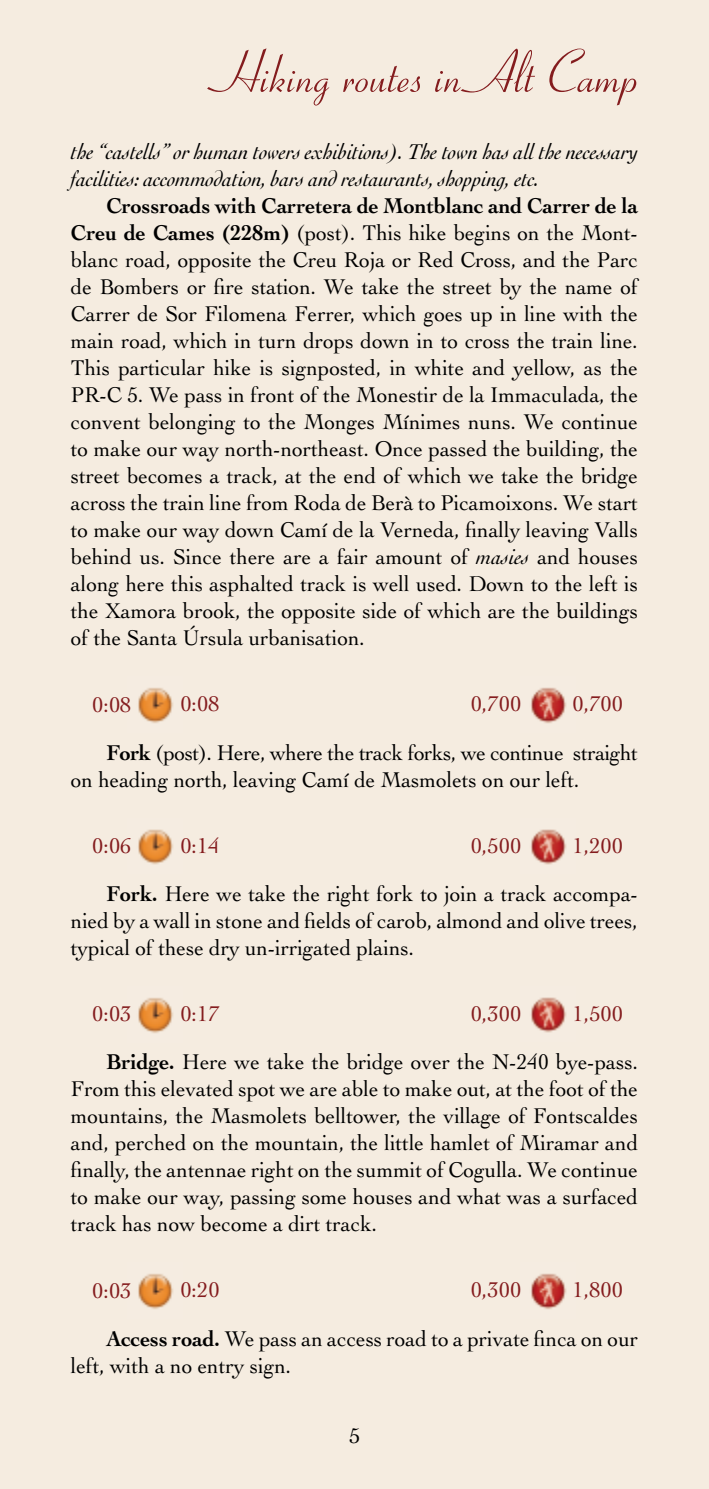
<style>
.page{position:relative;width:709px;height:1489px;background:#fff}
.page>*{position:absolute;margin:0;border:0;box-sizing:border-box;transform-origin:0 0}
.t1{font:60px "Coronet";color:#841c1e}
.t2{font:22.5px/27px "Cochin";color:#000;scale:.95 1}
.t3{font:italic 22.5px/27px "Cochin";letter-spacing:-.01em;color:#000;scale:.95 1}
.t4{font:22.5px/48.2px "Cochin";letter-spacing:-.02em;color:#000;scale:.95 1}
.t5{font:22.5px "Cochin";color:#841c1e}
.s1{font-weight:700}
.s2{font-style:italic}
.s3{color:#841c1e}
</style>
<div class="page">
<div style="left:0;top:0;width:709px;height:1488px;background:#f5ece0"></div>
<img style="left:520px;top:676px;width:55px;height:56px">
<img style="left:127px;top:677px;width:56px;height:55px">
<img style="left:520px;top:818px;width:55px;height:55px">
<img style="left:127px;top:818px;width:56px;height:55px">
<img style="left:520px;top:986px;width:55px;height:55px">
<img style="left:127px;top:986px;width:56px;height:56px">
<img style="left:520px;top:1262px;width:55px;height:55px">
<img style="left:127px;top:1262px;width:56px;height:56px">
<svg style="left:349px;top:1427px;width:10px;height:15px"></svg>
<h1 class="t1" style="left:217px;top:36px;width:423px">Hiking routes in Alt Camp</h1>
<p class="t3" style="left:71px;top:138px;width:598px">the “castells” or human towers exhibitions). The town has all the necessary facilities: accommodation, bars and restaurants, shopping, etc.</p>
<p class="t2" style="left:71px;top:192px;width:598px;text-align:justify;text-indent:35px"><span class="s1">Crossroads with Carretera de Montblanc and Carrer de la Creu de Cames (228m)</span> (post). This hike begins on the Mont&shy;blanc road, opposite the Creu Roja or Red Cross, and the Parc de Bombers or fire station. We take the street by the name of Carrer de Sor Filomena Ferrer, which goes up in line with the main road, which in turn drops down in to cross the train line.<br>This particular hike is signposted, in white and yellow, as the PR-C 5. We pass in front of the Monestir de la Immaculada, the convent belonging to the Monges Mínimes nuns. We continue to make our way north-northeast. Once passed the building, the street becomes a track, at the end of which we take the bridge across the train line from Roda de Berà to Picamoixons. We start to make our way down Camí de la Verneda, finally leaving Valls behind us. Since there are a fair amount of <span class="s2">masies</span> and houses along here this asphalted track is well used. Down to the left is the Xamora brook, the opposite side of which are the buildings of the Santa Úrsula urbanisation.</p>
<p class="t4" style="left:106px;top:680px;width:561px;text-indent:466px"><span class="s3">0,700<br></span><span class="s1">Fork</span> (post). Here, where the track forks, we continue straight</p>
<p class="t2" style="left:71px;top:765px;width:537px">on heading north, leaving Camí de Masmolets on our left.</p>
<p class="t5" style="left:92px;top:691px;width:41px">0:08</p>
<p class="t5" style="left:180px;top:691px;width:41px">0:08</p>
<p class="t5" style="left:470px;top:691px;width:52px">0,700</p>
<p class="t5" style="left:92px;top:832px;width:41px">0:06</p>
<p class="t5" style="left:180px;top:832px;width:41px">0:14</p>
<p class="t5" style="left:470px;top:832px;width:52px">0,500</p>
<p class="t2" style="left:106px;top:821px;width:561px;line-height:48.2px;text-indent:466px"><span class="s3">1,200<br></span><span class="s1">Fork.</span> Here we take the right fork to join a track accompa-</p>
<p class="t2" style="left:71px;top:907px;width:598px">nied by a wall in stone and fields of carob, almond and olive trees, typical of these dry un-irrigated plains.</p>
<p class="t2" style="left:106px;top:989px;width:561px;line-height:48.2px;text-indent:466px"><span class="s3">1,500<br></span><span class="s1">Bridge.</span> Here we take the bridge over the N-240 bye-pass.</p>
<p class="t2" style="left:71px;top:1075px;width:598px;text-align:justify">From this elevated spot we are able to make out, at the foot of the mountains, the Masmolets belltower, the village of Fontscaldes and, perched on the mountain, the little hamlet of Miramar and finally, the antennae right on the summit of Cogulla. We continue to make our way, passing some houses and what was a surfaced track has now become a dirt track.</p>
<p class="t5" style="left:92px;top:1000px;width:40px">0:03</p>
<p class="t5" style="left:180px;top:1000px;width:41px">0:17</p>
<p class="t5" style="left:470px;top:1000px;width:52px">0,300</p>
<p class="t5" style="left:92px;top:1277px;width:40px">0:03</p>
<p class="t5" style="left:180px;top:1277px;width:41px">0:20</p>
<p class="t5" style="left:471px;top:1277px;width:52px">0,300</p>
<p class="t2" style="left:106px;top:1265px;width:561px;line-height:48.2px;text-indent:466px"><span class="s3">1,800<br></span><span class="s1">Access road.</span> We pass an access road to a private finca on our</p>
<p class="t2" style="left:71px;top:1351px;width:233px">left, with a no entry sign.</p>
</div>
